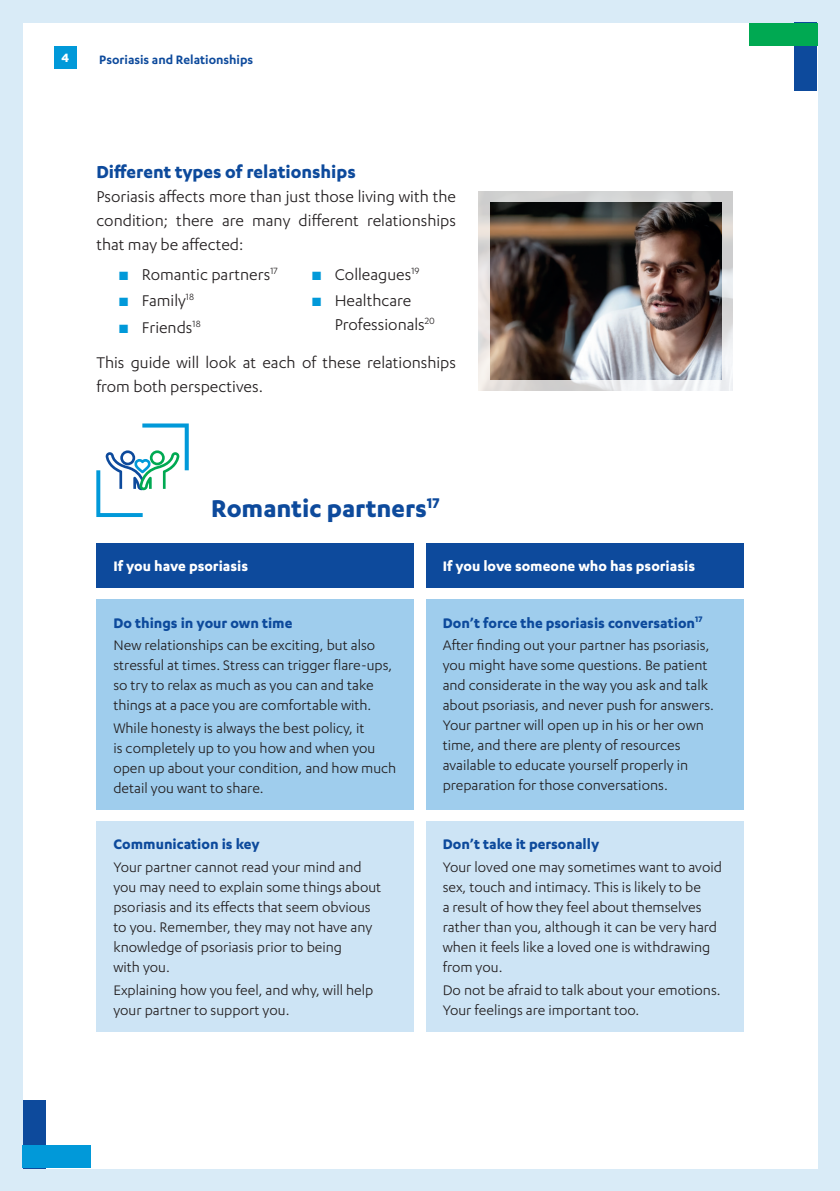
<style>
.page{position:relative;width:840px;height:1191px;background:#fff}
.page>*{position:absolute;margin:0;border:0;box-sizing:border-box;transform-origin:0 0}
.Sub_Header_-_Dark_Bl{font:700 28px "Karbon";color:#0d4a9c}
.Secondary_Header_-_D{font:700 20px "Karbon";color:#0d4a9c}
.Body_Copy{font:18px/24px "Karbon";color:#231f20}
.Box__Body_Copy_-_Bl{font:16px/20px "Karbon";color:#231f20}
.Box__Header_Dark_Bl{font:700 16px "Karbon";color:#0d4a9c}
.Sub_Header_-_White_T{font:700 16px "Karbon";color:#fff}
.Box__Header_-_White{font:700 16px "Karbon";color:#fff}
.t1{font:600 14px "Karbon";color:#0d4a9c}
.t2{font:700 14px "Karbon";color:#fff}
.s1{color:#0199d9}
</style>
<div class="page">
<div style="left:0;top:0;width:839px;height:1191px;background:#d9ebf7"></div>
<div style="left:23px;top:23px;width:793px;height:1145px;background:#fff"></div>
<div style="left:794px;top:23px;width:22px;height:68px;background:#0d4a9c"></div>
<div style="left:748px;top:23px;width:68px;height:22px;background:#00a952"></div>
<div style="left:23px;top:1100px;width:22px;height:68px;background:#0d4a9c"></div>
<div style="left:23px;top:1145px;width:68px;height:23px;background:#0199d9"></div>
<div style="left:54px;top:46px;width:23px;height:23px;background:#0199d9"></div>
<svg style="left:96px;top:423px;width:93px;height:94px"></svg>
<div style="left:96px;top:543px;width:318px;height:45px;background:#0d4a9c"></div>
<div style="left:96px;top:599px;width:318px;height:211px;background:#9fcded"></div>
<div style="left:96px;top:821px;width:318px;height:211px;background:#cde4f5"></div>
<div style="left:425px;top:543px;width:318px;height:45px;background:#0d4a9c"></div>
<div style="left:425px;top:599px;width:318px;height:211px;background:#9fcded"></div>
<div style="left:425px;top:821px;width:318px;height:211px;background:#cde4f5"></div>
<img style="left:478px;top:191px;width:254px;height:199px">
<p class="t2" style="left:61px;top:50px;width:9px">4</p>
<p class="t1" style="left:99px;top:52px;width:155px">Psoriasis and Relationships</p>
<p class="Secondary_Header_-_D" style="left:96px;top:160px;width:261px">Different types of relationships</p>
<p class="Body_Copy" style="left:96px;top:184px;width:361px;text-align:justify">Psoriasis affects more than just those living with the condition; there are many different relationships that may be affected:</p>
<p class="Body_Copy" style="left:119px;top:261px;width:160px"><span class="s1">■</span> Romantic partners<sup>17</sup></p>
<p class="Body_Copy" style="left:119px;top:288px;width:76px"><span class="s1">■</span> Family<sup>18</sup></p>
<p class="Body_Copy" style="left:119px;top:315px;width:83px"><span class="s1">■</span> Friends<sup>18</sup></p>
<p class="Body_Copy" style="left:312px;top:261px;width:109px"><span class="s1">■</span> Colleagues<sup>19</sup></p>
<p class="Body_Copy" style="left:334px;top:288px;width:102px;text-indent:-23px"><span class="s1">■</span> Healthcare<br>Professionals<sup>20</sup></p>
<p class="Body_Copy" style="left:96px;top:350px;width:361px">This guide will look at each of these relationships from both perspectives.</p>
<p class="Sub_Header_-_Dark_Bl" style="left:211px;top:492px;width:230px">Romantic partners<sup>17</sup></p>
<p class="Box__Header_-_White" style="left:113px;top:557px;width:136px">If you have psoriasis</p>
<p class="Sub_Header_-_White_T" style="left:442px;top:557px;width:254px">If you love someone who has psoriasis</p>
<p class="Box__Header_Dark_Bl" style="left:113px;top:613px;width:180px">Do things in your own time</p>
<p class="Box__Body_Copy_-_Bl" style="left:113px;top:635px;width:280px">New relationships can be exciting, but also stressful at times. Stress can trigger flare-ups, so try to relax as much as you can and take things at a pace you are comfortable with.</p>
<p class="Box__Body_Copy_-_Bl" style="left:113px;top:718px;width:284px">While honesty is always the best policy, it<br>is completely up to you how and when you open up about your condition, and how much detail you want to share.</p>
<p class="Box__Header_Dark_Bl" style="left:113px;top:835px;width:148px">Communication is key</p>
<p class="Box__Body_Copy_-_Bl" style="left:113px;top:857px;width:269px">Your partner cannot read your mind and you may need to explain some things about psoriasis and its effects that seem obvious to you. Remember, they may not have any knowledge of psoriasis prior to being<br>with you.</p>
<p class="Box__Body_Copy_-_Bl" style="left:113px;top:980px;width:261px">Explaining how you feel, and why, will help your partner to support you.</p>
<p class="Box__Header_Dark_Bl" style="left:442px;top:613px;width:261px">Don’t force the psoriasis conversation<sup>17</sup></p>
<p class="Box__Body_Copy_-_Bl" style="left:442px;top:635px;width:273px">After finding out your partner has psoriasis, you might have some questions. Be patient and considerate in the way you ask and talk about psoriasis, and never push for answers.<br>Your partner will open up in his or her own time, and there are plenty of resources available to educate yourself properly in preparation for those conversations.</p>
<p class="Box__Header_Dark_Bl" style="left:442px;top:835px;width:158px">Don’t take it personally</p>
<p class="Box__Body_Copy_-_Bl" style="left:442px;top:857px;width:280px">Your loved one may sometimes want to avoid sex, touch and intimacy. This is likely to be<br>a result of how they feel about themselves rather than you, although it can be very hard when it feels like a loved one is withdrawing from you.</p>
<p class="Box__Body_Copy_-_Bl" style="left:442px;top:980px;width:279px">Do not be afraid to talk about your emotions.<br>Your feelings are important too.</p>
</div>
